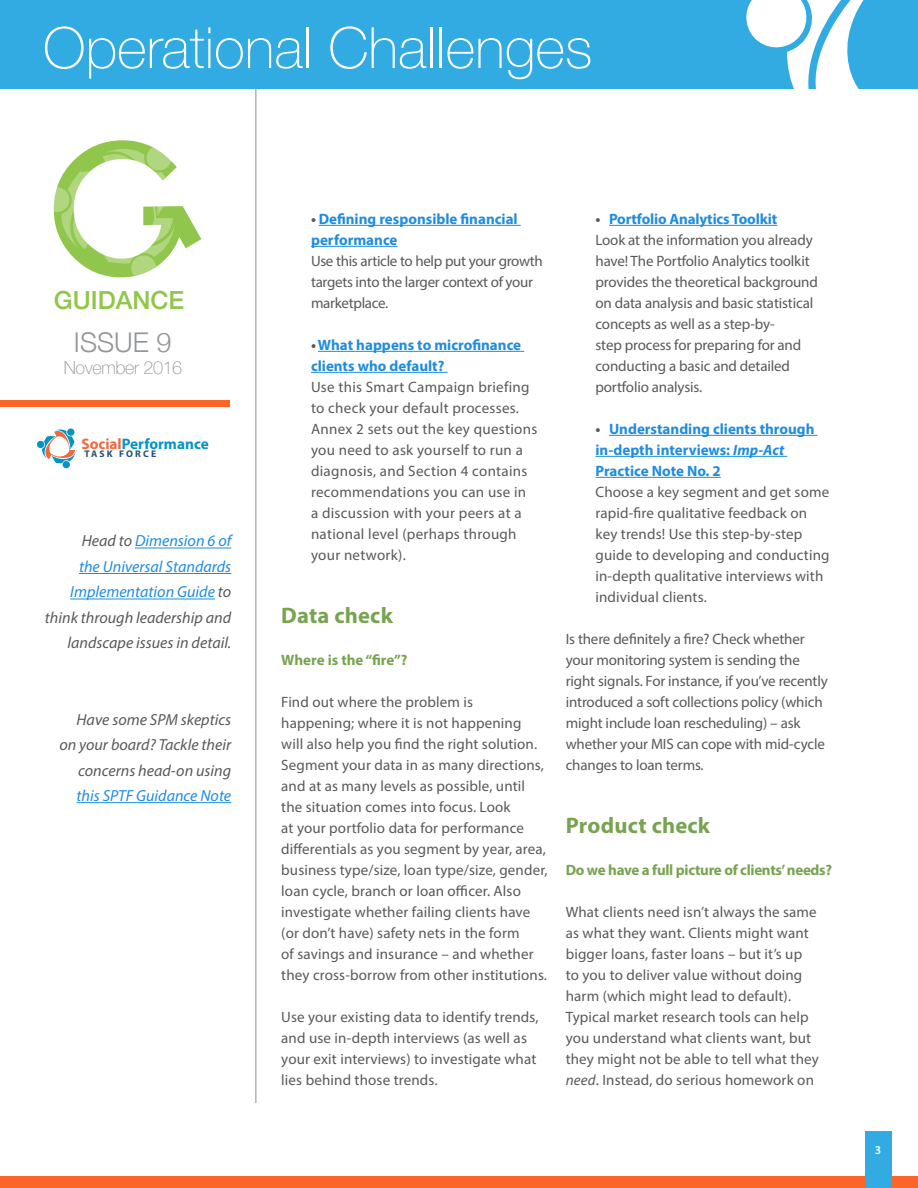
<style>
.page{position:relative;width:918px;height:1188px;background:#fff}
.page>*{position:absolute;margin:0;border:0;box-sizing:border-box;transform-origin:0 0}
.t1{font:100 57px "Helvetica Neue";color:#fff}
.t2{font:300 27.15px "Helvetica Neue";color:#939598}
.t3{font:500 25.05px "Helvetica Neue";color:#90c649}
.t4{font:700 22.5px "Myriad Pro";letter-spacing:.01em;color:#78a350}
.t5{font:100 18px "Helvetica Neue";letter-spacing:-.02em;color:#8f9194}
.t6{font:italic 16.05px/25.5px "Myriad Pro";color:#58595b;text-align:right}
.t7{font:italic 16.05px "Myriad Pro";color:#208cde}
.t8{font:700 15.15px "Myriad Pro";color:#0495c2}
.t9{font:15px/21px "Myriad Pro";letter-spacing:.01em;color:#58595b}
.t10{font:15px/21px "Myriad Pro";letter-spacing:-.01em;color:#58595b}
.t11{font:700 15px/21px "Myriad Pro";color:#208cde}
.t12{font:15px/21px "Myriad Pro";letter-spacing:-.02em;color:#58595b}
.t13{font:700 15px "Myriad Pro";letter-spacing:-.02em;color:#78a350}
.t14{font:700 15px "Myriad Pro";color:#78a350}
.t15{font:600 12px "Myriad Pro";color:#fff}
.t16{font:700 9.6px "Myriad Pro";letter-spacing:.22em;color:#285170}
.s1{color:#f3673b}
.s2{color:#208cde}
.s3{color:#58595b}
.s4{font-weight:700}
.s5{font-weight:700;color:#208cde}
.s6{font-style:italic}
</style>
<div class="page">
<div style="left:0;top:1177px;width:918px;height:11px;background:#fb6628"></div>
<hr style="left:256px;top:89px;width:1px;height:1014px;background:#000">
<div style="left:0;top:0;width:918px;height:89px;background:#31abe2"></div>
<svg style="left:746px;top:0;width:118px;height:89px"></svg>
<div style="left:0;top:400px;width:229px;height:7px;background:#fb6628"></div>
<svg style="left:53px;top:140px;width:148px;height:138px"></svg>
<svg style="left:37px;top:428px;width:39px;height:40px"></svg>
<div style="left:865px;top:1132px;width:27px;height:56px;background:#31abe2"></div>
<hr style="left:319px;top:225px;width:202px;height:1px;background:#208cde">
<hr style="left:311px;top:246px;width:87px;height:1px;background:#208cde">
<hr style="left:318px;top:351px;width:206px;height:1px;background:#208cde">
<hr style="left:311px;top:372px;width:137px;height:1px;background:#208cde">
<hr style="left:609px;top:225px;width:168px;height:1px;background:#208cde">
<hr style="left:609px;top:435px;width:209px;height:1px;background:#208cde">
<hr style="left:596px;top:456px;width:191px;height:1px;background:#208cde">
<hr style="left:596px;top:477px;width:125px;height:1px;background:#208cde">
<hr style="left:135px;top:548px;width:96px;height:1px;background:#208cde">
<hr style="left:79px;top:573px;width:152px;height:1px;background:#208cde">
<hr style="left:70px;top:599px;width:145px;height:1px;background:#208cde">
<hr style="left:77px;top:802px;width:154px;height:1px;background:#208cde">
<h1 class="t1" style="left:43px;top:5px;width:551px">Operational Challenges</h1>
<h3 class="t3" style="left:54px;top:280px;width:132px">GUIDANCE</h3>
<h2 class="t2" style="left:74px;top:320px;width:99px">ISSUE 9</h2>
<p class="t5" style="left:64px;top:354px;width:120px">November 2016</p>
<p class="t8" style="left:81px;top:434px;width:129px"><span class="s1">Social</span>Performance</p>
<p class="t16" style="left:84px;top:447px;width:73px">TASK FORCE</p>
<p class="t6" style="left:45px;top:528px;width:188px">Head to <span class="s2">Dimension 6 of<br>the Universal Standards<br>Implementation Guide</span> to think through leadership and landscape issues in detail.</p>
<p class="t6" style="left:59px;top:706px;width:173px">Have some SPM skeptics on your board? Tackle their concerns head-on using</p>
<p class="t7" style="left:77px;top:786px;width:156px">this SPTF Guidance Note</p>
<p class="t11" style="left:311px;top:208px;width:208px"><span class="s3">•</span> Defining responsible financial performance</p>
<p class="t12" style="left:311px;top:250px;width:233px">Use this article to help put your growth targets into the larger context of your marketplace.</p>
<p class="t11" style="left:311px;top:334px;width:212px"><span class="s3">•</span> What happens to microfinance clients who default?</p>
<p class="t9" style="left:311px;top:376px;width:228px">Use this Smart Campaign briefing to check your default processes.<br>Annex 2 sets out the key questions you need to ask yourself to run a diagnosis, and Section 4 contains recommendations you can use in<br>a discussion with your peers at a national level (perhaps through your network).</p>
<h3 class="t4" style="left:281px;top:601px;width:113px">Data check</h3>
<p class="t14" style="left:281px;top:650px;width:128px">Where is the “fire”?</p>
<p class="t9" style="left:281px;top:691px;width:268px">Find out where the problem is happening; where it is not happening<br>will also help you find the right solution.<br>Segment your data in as many directions, and at as many levels as possible, until the situation comes into focus. Look<br>at your portfolio data for performance differentials as you segment by year, area, business type/size, loan type/size, gender, loan cycle, branch or loan officer. Also investigate whether failing clients have (or don’t have) safety nets in the form<br>of savings and insurance – and whether they cross-borrow from other institutions.</p>
<p class="t9" style="left:281px;top:1006px;width:259px">Use your existing data to identify trends, and use in-depth interviews (as well as your exit interviews) to investigate what lies behind those trends.</p>
<p class="t10" style="left:596px;top:208px;width:224px"><span class="s4">•</span> <span class="s5">Portfolio Analytics Toolkit<br></span>Look at the information you already have! The Portfolio Analytics toolkit provides the theoretical background on data analysis and basic statistical concepts as well as a step-by-<br>step process for preparing for and conducting a basic and detailed portfolio analysis.</p>
<p class="t11" style="left:596px;top:418px;width:221px"><span class="s3">•</span> Understanding clients through in-depth interviews: <span class="s6">Imp-Act<br></span>Practice Note No. 2</p>
<p class="t9" style="left:596px;top:481px;width:236px">Choose a key segment and get some rapid-fire qualitative feedback on key trends! Use this step-by-step guide to developing and conducting in-depth qualitative interviews with individual clients.</p>
<p class="t10" style="left:566px;top:628px;width:264px">Is there definitely a fire? Check whether your monitoring system is sending the right signals. For instance, if you’ve recently introduced a soft collections policy (which might include loan rescheduling) – ask whether your MIS can cope with mid-cycle changes to loan terms.</p>
<h3 class="t4" style="left:566px;top:811px;width:146px">Product check</h3>
<p class="t13" style="left:566px;top:860px;width:268px">Do we have a full picture of clients’ needs?</p>
<p class="t9" style="left:566px;top:901px;width:255px">What clients need isn’t always the same as what they want. Clients might want bigger loans, faster loans – but it’s up to you to deliver value without doing harm (which might lead to default).<br>Typical market research tools can help you understand what clients want, but they might not be able to tell what they <span class="s6">need</span>. Instead, do serious homework on</p>
<p class="t15" style="left:875px;top:1142px;width:8px">3</p>
</div>
